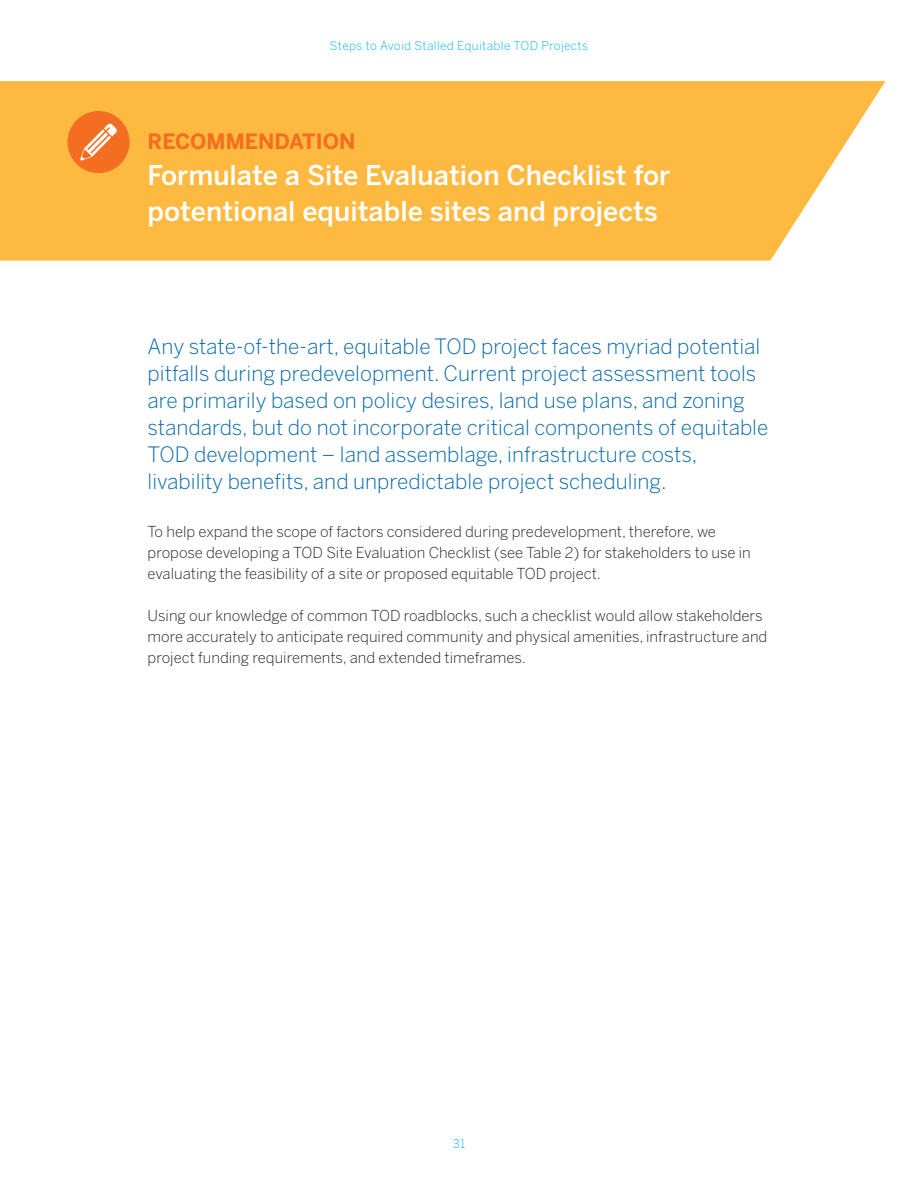
<style>
.page{position:relative;width:918px;height:1188px;background:#fff}
.page>*{position:absolute;margin:0;border:0;box-sizing:border-box;transform-origin:0 0}
.t1{font:500 27px/36px "Benton Sans";color:#fff}
.t2{font:300 21px/27px "Benton Sans";color:#0067aa}
.t3{font:700 21px "Benton Sans";color:#f36e21}
.t4{font:300 15px/21px "Benton Sans";color:#231f20}
.t5{font:300 12px "Benton Sans";letter-spacing:.03em;color:#00b6f0}
</style>
<div class="page">
<svg style="left:0;top:81px;width:886px;height:180px;background:#fdbd4d"></svg>
<div style="left:67px;top:111px;width:63px;height:62px;background:#f36e21;border-radius:50%"></div>
<svg style="left:80px;top:123px;width:37px;height:38px"></svg>
<p class="t5" style="left:330px;top:39px;width:260px">Steps to Avoid Stalled Equitable TOD Projects</p>
<p class="t3" style="left:148px;top:129px;width:209px">RECOMMENDATION</p>
<p class="t1" style="left:148px;top:157px;width:524px">Formulate a Site Evaluation Checklist for potentional equitable sites and projects</p>
<p class="t2" style="left:148px;top:333px;width:622px">Any state-of-the-art, equitable TOD project faces myriad potential pitfalls during predevelopment. Current project assessment tools are primarily based on policy desires, land use plans, and zoning standards, but do not incorporate critical components of equitable TOD development – land assemblage, infrastructure costs, livability benefits, and unpredictable project scheduling.</p>
<p class="t4" style="left:148px;top:521px;width:605px">To help expand the scope of factors considered during predevelopment, therefore, we propose developing a TOD Site Evaluation Checklist (see Table 2) for stakeholders to use in evaluating the feasibility of a site or proposed equitable TOD project.</p>
<p class="t4" style="left:148px;top:605px;width:621px">Using our knowledge of common TOD roadblocks, such a checklist would allow stakeholders more accurately to anticipate required community and physical amenities, infrastructure and project funding requirements, and extended timeframes.</p>
<p class="t5" style="left:453px;top:1136px;width:14px">31</p>
</div>
